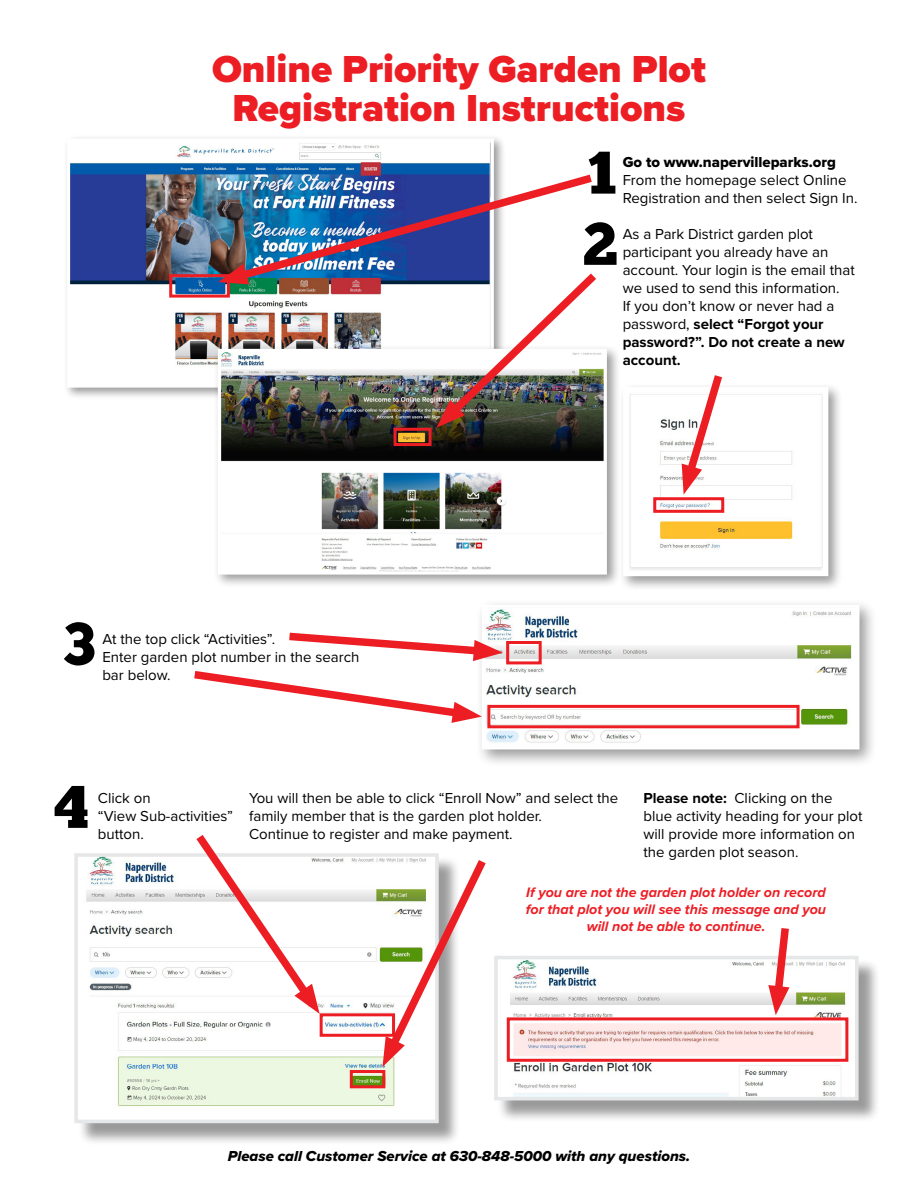
<style>
.page{position:relative;width:918px;height:1188px;background:#fff}
.page>*{position:absolute;margin:0;border:0;box-sizing:border-box;transform-origin:0 0}
.t1{font:60px/71.2px "Chunk Five";color:#000}
.t2{font:900 39px/39px "Proxima Nova";color:#ed1d24;text-align:center}
.t3{font:15px/18px "Proxima Nova";color:#000}
.t4{font:15px "Proxima Nova Extrabld It";color:#000}
.t5{font:15px "Proxima Nova Extrabld";color:#000}
.t6{font:italic 700 14.25px/17.1px "Proxima Nova";color:#ed1d24;text-align:center}
.s1{font-weight:700}
</style>
<div class="page">
<div style="left:497px;top:958px;width:384px;height:165px;background:#000;opacity:.4"></div>
<img style="left:501px;top:961px;width:353px;height:134px">
<div style="left:494px;top:956px;width:365px;height:144px;border:4px solid #e6e7e8"></div>
<div style="left:63px;top:135px;width:443px;height:265px;background:#000;opacity:.4"></div>
<img style="left:71px;top:142px;width:419px;height:242px">
<img style="left:225px;top:169px;width:367px;height:118px">
<svg style="left:218px;top:264px;width:31px;height:20px"></svg>
<div style="left:213px;top:345px;width:408px;height:244px;background:#000;opacity:.4"></div>
<img style="left:222px;top:353px;width:381px;height:218px">
<div style="left:218px;top:349px;width:389px;height:226px;border:3px solid #fff"></div>
<div style="left:619px;top:382px;width:224px;height:209px;background:#000;opacity:.4"></div>
<img style="left:629px;top:393px;width:193px;height:177px">
<img style="left:437px;top:266px;width:167px;height:162px">
<svg style="left:679px;top:375px;width:49px;height:120px"></svg>
<svg style="left:768px;top:928px;width:25px;height:87px"></svg>
<div style="left:476px;top:599px;width:402px;height:169px;background:#000;opacity:.4"></div>
<img style="left:486px;top:609px;width:370px;height:136px">
<svg style="left:194px;top:628px;width:309px;height:95px"></svg>
<div style="left:487px;top:705px;width:313px;height:23px;border:3px solid #ed1d24"></div>
<div style="left:506px;top:641px;width:36px;height:23px;border:3px solid #ed1d24"></div>
<div style="left:653px;top:497px;width:71px;height:16px;border:3px solid #ed1d24"></div>
<div style="left:394px;top:428px;width:38px;height:18px;border:3px solid #ed1d24"></div>
<div style="left:169px;top:274px;width:61px;height:24px;border:3px solid #ed1d24"></div>
<div style="left:77px;top:856px;width:384px;height:289px;background:#000;opacity:.4"></div>
<img style="left:81px;top:858px;width:353px;height:260px">
<div style="left:74px;top:853px;width:365px;height:270px;border:4px solid #e6e7e8"></div>
<div style="left:350px;top:1070px;width:35px;height:18px;border:3px solid #ed1d24"></div>
<div style="left:320px;top:1013px;width:75px;height:24px;border:3px solid #ed1d24"></div>
<svg style="left:189px;top:835px;width:132px;height:179px"></svg>
<svg style="left:380px;top:853px;width:106px;height:214px"></svg>
<div style="left:507px;top:1017px;width:341px;height:45px;border:3px solid #ed1d24"></div>
<h2 class="t2" style="left:212px;top:49px;width:495px">Online Priority Garden Plot<br>Registration Instructions</h2>
<p class="t5" style="left:623px;top:151px;width:215px">Go to www.napervilleparks.org</p>
<p class="t3" style="left:623px;top:170px;width:236px">From the homepage select Online<br>Registration and then select Sign In.</p>
<p class="t3" style="left:623px;top:224px;width:234px">As a Park District garden plot participant you already have an account. Your login is the email that we used to send this information.<br>If you don’t know or never had a password, <span class="s1">select “Forgot your password?”. Do not create a new account.</span></p>
<h1 class="t1" style="left:583px;top:137px;width:37px">1<br>2</h1>
<h1 class="t1" style="left:63px;top:608px;width:34px">3</h1>
<p class="t3" style="left:102px;top:629px;width:259px">At the top click “Activities”.<br>Enter garden plot number in the search bar below.</p>
<h1 class="t1" style="left:54px;top:771px;width:37px">4</h1>
<p class="t3" style="left:98px;top:789px;width:137px">Click on<br>“View Sub-activities”</p>
<p class="t3" style="left:98px;top:825px;width:48px">button.</p>
<p class="t3" style="left:249px;top:789px;width:371px">You will then be able to click “Enroll Now” and select the family member that is the garden plot holder.<br>Continue to register and make payment.</p>
<p class="t3" style="left:643px;top:789px;width:221px"><span class="s1">Please note:</span> Clicking on the blue activity heading for your plot will provide more information on the garden plot season.</p>
<p class="t6" style="left:526px;top:883px;width:302px">If you are not the garden plot holder on record for that plot you will see this message and you will not be able to continue.</p>
<p class="t4" style="left:228px;top:1144px;width:464px">Please call Customer Service at 630-848-5000 with any questions.</p>
</div>
